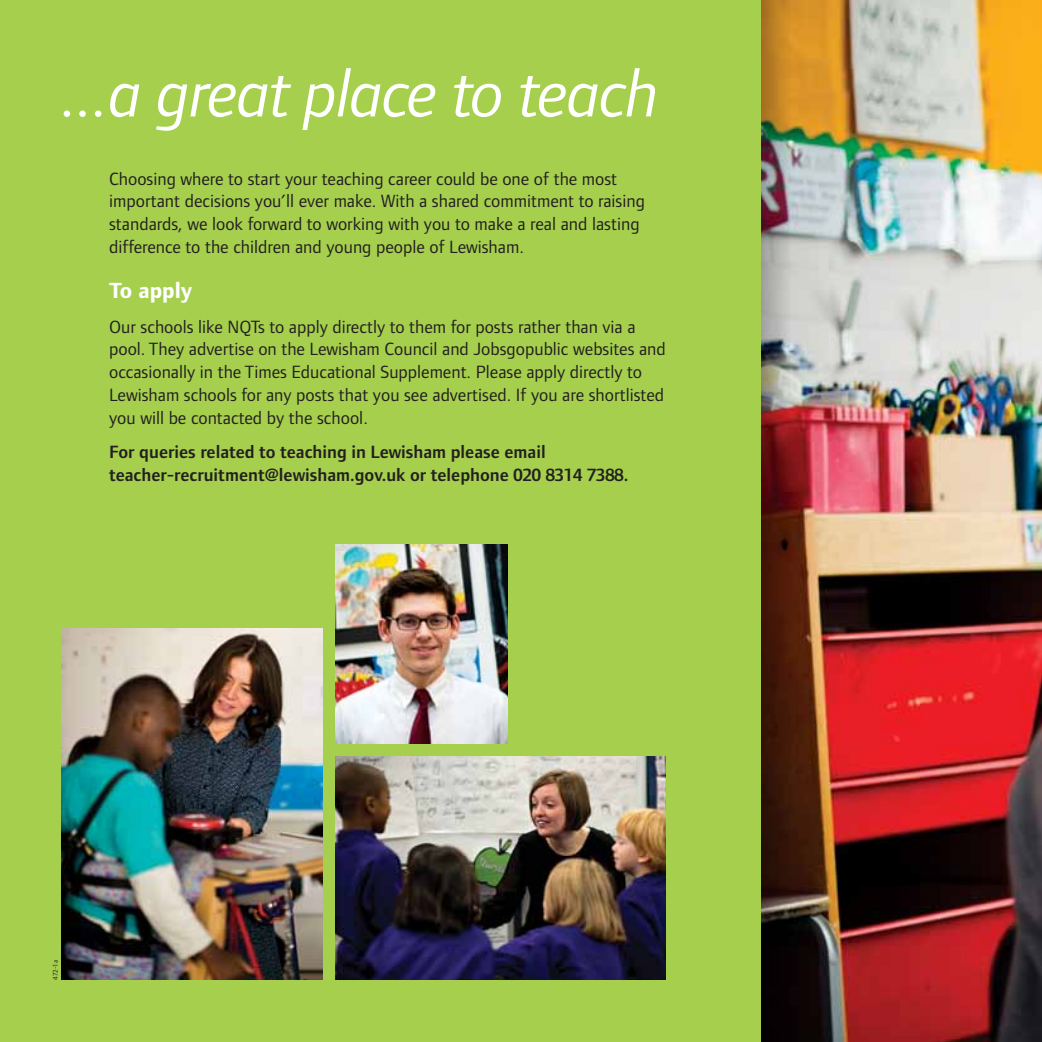
<style>
.page{position:relative;width:1042px;height:1042px;background:#fff}
.page>*{position:absolute;margin:0;border:0;box-sizing:border-box;transform-origin:0 0}
.t1{font:italic 67.9px "Foundry Form Sans";letter-spacing:-.02em;color:#fff}
.t2{font:700 22.75px "Foundry Form Sans";color:#fff}
.t3{font:18.38px/22.8px "Foundry Form Sans";color:#231f20}
.t4{font:600 18.38px/22.8px "Foundry Form Sans";color:#231f20}
.t5{font:7px "Foundry Form Sans";color:#231f20}
</style>
<div class="page">
<img style="left:795px;top:0;width:247px;height:1042px">
<img style="left:761px;top:0;width:34px;height:1042px">
<div style="left:0;top:0;width:761px;height:1042px;background:#a5cf4d"></div>
<img style="left:62px;top:628px;width:260px;height:352px">
<img style="left:336px;top:757px;width:330px;height:223px">
<img style="left:336px;top:544px;width:171px;height:199px">
<h1 class="t1" style="left:62px;top:56px;width:598px">...a great place to teach</h1>
<p class="t3" style="left:109px;top:167px;width:537px">Choosing where to start your teaching career could be one of the most important decisions you’ll ever make. With a shared commitment to raising standards, we look forward to working with you to make a real and lasting difference to the children and young people of Lewisham.</p>
<p class="t2" style="left:109px;top:278px;width:85px">To apply</p>
<p class="t3" style="left:109px;top:315px;width:558px">Our schools like NQTs to apply directly to them for posts rather than via a pool. They advertise on the Lewisham Council and Jobsgopublic websites and occasionally in the Times Educational Supplement. Please apply directly to Lewisham schools for any posts that you see advertised. If you are shortlisted you will be contacted by the school.</p>
<p class="t4" style="left:109px;top:440px;width:521px">For queries related to teaching in Lewisham please email teacher-recruitment@lewisham.gov.uk or telephone 020 8314 7388.</p>
<p class="t5" style="left:51px;top:980px;width:21px;rotate:-90deg">472-1a</p>
</div>
